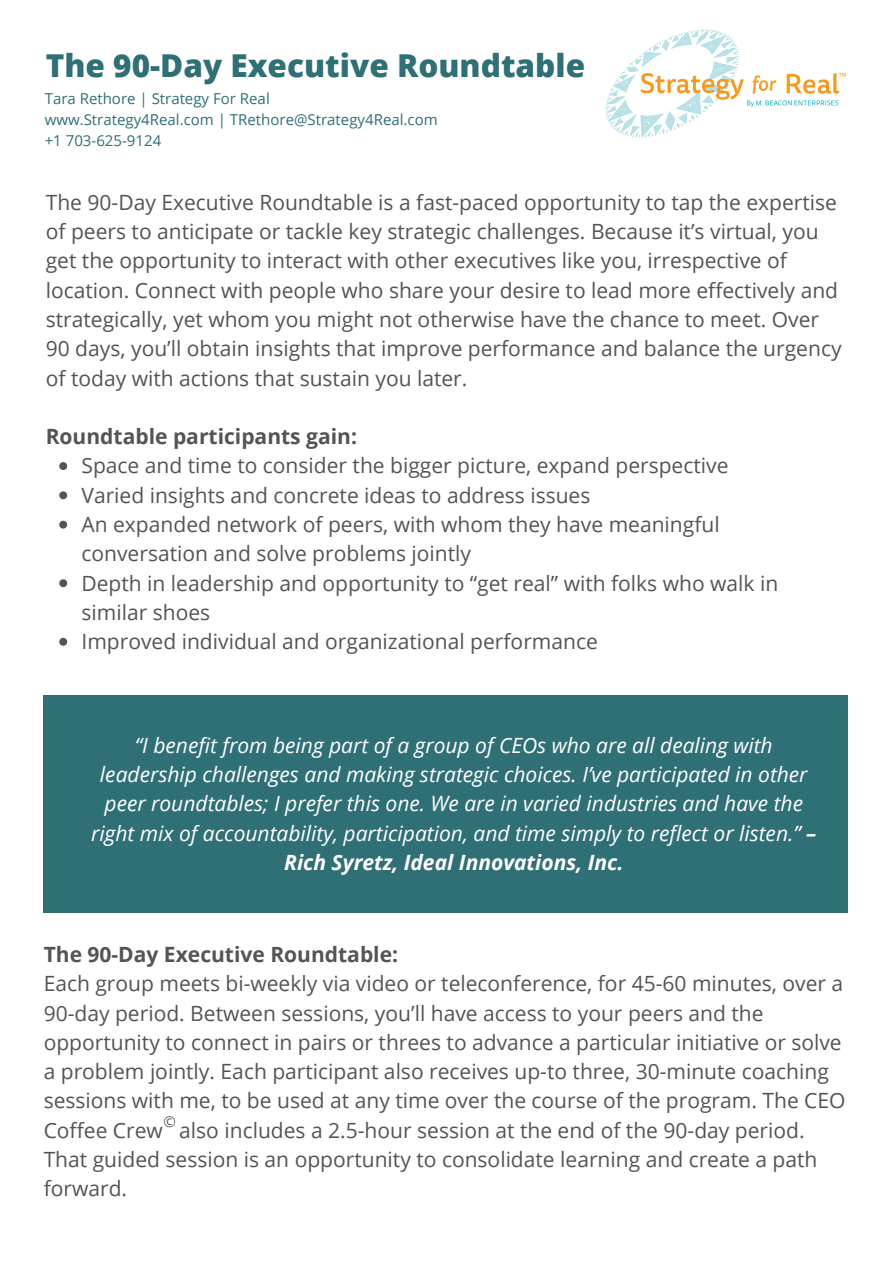
<style>
.page{position:relative;width:894px;height:1264px;background:#fff}
.page>*{position:absolute;margin:0;border:0;box-sizing:border-box;transform-origin:0 0}
.t1{font:800 31.5px "Open Sans";color:#2f6f76}
.t2{font:21px/29.2px "Open Sans";color:#545454}
.t3{font:italic 21px/29.2px "Open Sans";color:#fff;text-align:center}
.t4{font:700 21px "Open Sans";color:#545454}
.t5{font:15px/20.9px "Open Sans";color:#2f6f76}
.t6{font:15px "Open Sans";color:#545454}
.s1{font-weight:700}
</style>
<div class="page">
<div style="left:44px;top:694px;width:803px;height:218px;background:#2f6f76"></div>
<svg style="left:59px;top:462px;width:8px;height:8px"></svg>
<svg style="left:59px;top:491px;width:8px;height:8px"></svg>
<svg style="left:59px;top:520px;width:8px;height:8px"></svg>
<svg style="left:59px;top:579px;width:8px;height:8px"></svg>
<svg style="left:59px;top:638px;width:8px;height:7px"></svg>
<img style="left:605px;top:29px;width:241px;height:109px">
<h1 class="t1" style="left:46px;top:43px;width:540px">The 90-Day Executive Roundtable</h1>
<p class="t5" style="left:45px;top:88px;width:394px">Tara Rethore | Strategy For Real www.Strategy4Real.com | TRethore@Strategy4Real.com +1 703-625-9124</p>
<p class="t2" style="left:46px;top:187px;width:797px">The 90-Day Executive Roundtable is a fast-paced opportunity to tap the expertise of peers to anticipate or tackle key strategic challenges. Because it’s virtual, you get the opportunity to interact with other executives like you, irrespective of location. Connect with people who share your desire to lead more effectively and strategically, yet whom you might not otherwise have the chance to meet. Over 90 days, you’ll obtain insights that improve performance and balance the urgency of today with actions that sustain you later.</p>
<p class="t4" style="left:46px;top:421px;width:312px">Roundtable participants gain:</p>
<p class="t2" style="left:81px;top:450px;width:698px">Space and time to consider the bigger picture, expand perspective Varied insights and concrete ideas to address issues<br>An expanded network of peers, with whom they have meaningful conversation and solve problems jointly<br>Depth in leadership and opportunity to “get real” with folks who walk in similar shoes<br>Improved individual and organizational performance</p>
<p class="t3" style="left:91px;top:730px;width:726px">“I benefit from being part of a group of CEOs who are all dealing with leadership challenges and making strategic choices. I’ve participated in other peer roundtables; I prefer this one. We are in varied industries and have the right mix of accountability, participation, and time simply to reflect or listen.” <span class="s1">– Rich Syretz, Ideal Innovations, Inc.</span></p>
<p class="t4" style="left:44px;top:939px;width:356px">The 90-Day Executive Roundtable:</p>
<p class="t2" style="left:44px;top:968px;width:803px">Each group meets bi-weekly via video or teleconference, for 45-60 minutes, over a 90-day period. Between sessions, you’ll have access to your peers and the opportunity to connect in pairs or threes to advance a particular initiative or solve a problem jointly. Each participant also receives up-to three, 30-minute coaching sessions with me, to be used at any time over the course of the program. The CEO Coffee Crew also includes a 2.5-hour session at the end of the 90-day period.<br>That guided session is an opportunity to consolidate learning and create a path forward.</p>
<p class="t6" style="left:163px;top:1110px;width:14px">©</p>
</div>
